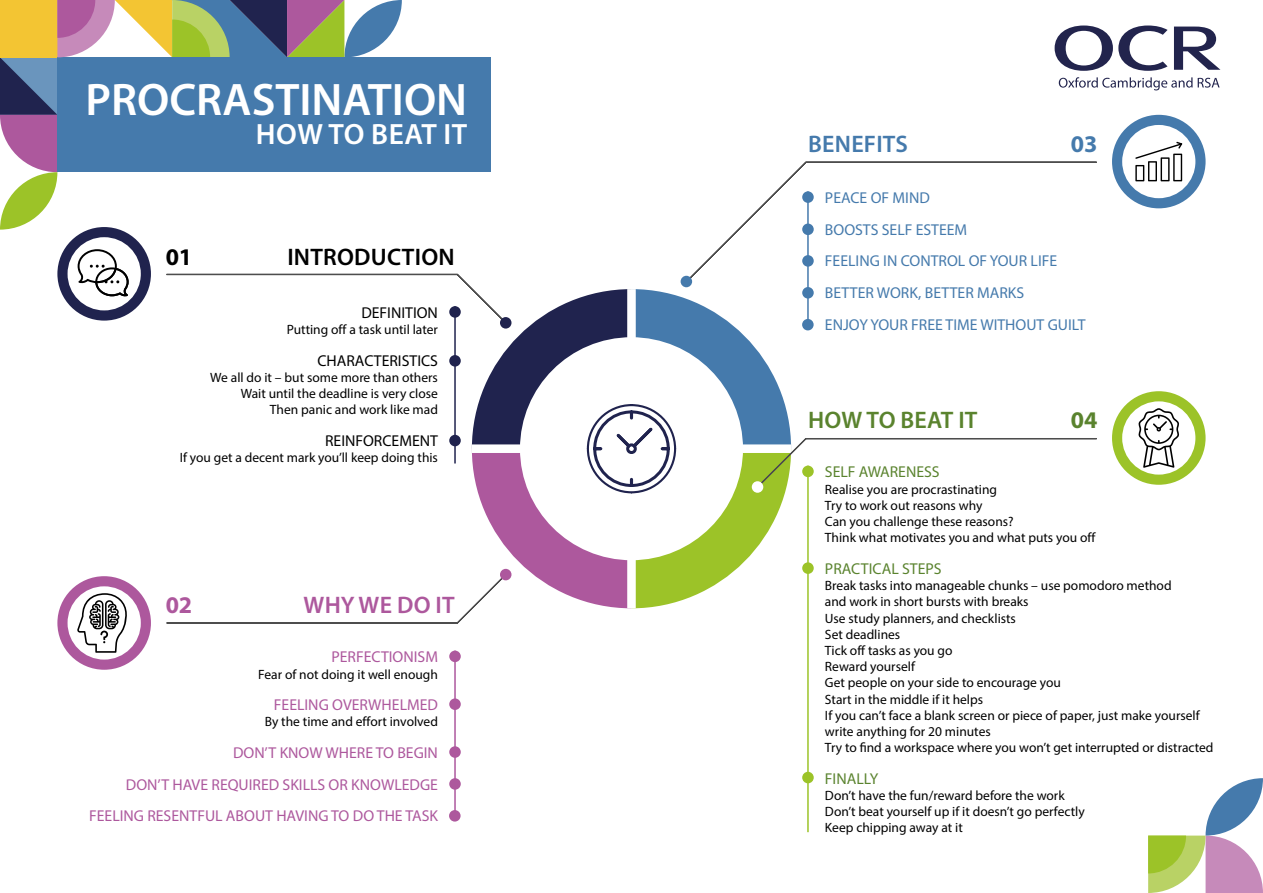
<style>
.page{position:relative;width:1263px;height:893px;background:#fff}
.page>*{position:absolute;margin:0;border:0;box-sizing:border-box;transform-origin:0 0}
.t1{font:600 45.75px "Myriad Pro";color:#fff}
.Subhead{font:600 29.4px "Myriad Pro";letter-spacing:.02em;color:#fff}
.S2{font:600 24px "Myriad Pro";letter-spacing:.01em;color:#000}
.S2-2{font:600 24px "Myriad Pro";letter-spacing:.01em;color:#5a832e}
.S2-3{font:600 24px "Myriad Pro";letter-spacing:.01em;color:#ad589d}
.S2-4{font:600 24px "Myriad Pro";letter-spacing:.01em;color:#457aac}
.S2-5{font:700 24px "Myriad Pro";color:#457aac}
.S2-6{font:700 24px "Myriad Pro";color:#000}
.S2-7{font:700 24px "Myriad Pro";color:#ad589d}
.S2-8{font:700 24px "Myriad Pro";color:#5a832e}
.S3_3mm{font:15.75px "Myriad Pro";color:#457aac}
.S3_3mm-2{font:15.75px "Myriad Pro";color:#ad589d}
.S3{font:15.75px "Myriad Pro";color:#000}
.S3-2{font:15.75px "Myriad Pro";color:#5a832e}
.S3-3{font:15.75px "Myriad Pro";color:#ad589d}
.Body_Text{font:13.5px/16.2px "Myriad Pro";color:#000}
.Body_Text_3mm{font:13.5px "Myriad Pro";color:#000}
</style>
<div class="page">
<svg style="left:1059px;top:77px;width:133px;height:13px"></svg>
<svg style="left:1198px;top:78px;width:21px;height:10px"></svg>
<svg style="left:1174px;top:27px;width:46px;height:43px"></svg>
<svg style="left:1054px;top:26px;width:113px;height:45px"></svg>
<div style="left:57px;top:57px;width:434px;height:115px;background:#457aac"></div>
<svg style="left:0;top:0;width:402px;height:230px"></svg>
<svg style="left:1148px;top:778px;width:115px;height:115px"></svg>
<svg style="left:694px;top:161px;width:403px;height:112px"></svg>
<hr style="left:454px;top:651px;width:2px;height:170px;background:#ad589d">
<div style="left:449px;top:651px;width:12px;height:11px;background:#ad589d;border-radius:50%"></div>
<div style="left:449px;top:698px;width:12px;height:12px;background:#ad589d;border-radius:50%"></div>
<div style="left:449px;top:746px;width:12px;height:12px;background:#ad589d;border-radius:50%"></div>
<div style="left:449px;top:778px;width:12px;height:12px;background:#ad589d;border-radius:50%"></div>
<div style="left:449px;top:810px;width:12px;height:12px;background:#ad589d;border-radius:50%"></div>
<hr style="left:807px;top:191px;width:2px;height:139px;background:#457aac">
<div style="left:802px;top:191px;width:12px;height:12px;background:#457aac;border-radius:50%"></div>
<div style="left:802px;top:224px;width:12px;height:11px;background:#457aac;border-radius:50%"></div>
<div style="left:802px;top:255px;width:12px;height:12px;background:#457aac;border-radius:50%"></div>
<hr style="left:807px;top:466px;width:2px;height:366px;background:#9cc328">
<div style="left:802px;top:772px;width:12px;height:11px;background:#9cc328;border-radius:50%"></div>
<div style="left:1112px;top:115px;width:93px;height:93px;background:#457aac;border-radius:50%"></div>
<div style="left:1122px;top:125px;width:73px;height:73px;background:#fff;border-radius:50%"></div>
<svg style="left:1135px;top:142px;width:47px;height:39px"></svg>
<div style="left:57px;top:576px;width:94px;height:94px;background:#ad589d;border-radius:50%"></div>
<div style="left:68px;top:586px;width:73px;height:74px;background:#fff;border-radius:50%"></div>
<svg style="left:77px;top:593px;width:50px;height:60px"></svg>
<div style="left:57px;top:227px;width:94px;height:94px;background:#20234e;border-radius:50%"></div>
<div style="left:68px;top:237px;width:73px;height:73px;background:#fff;border-radius:50%"></div>
<svg style="left:78px;top:249px;width:51px;height:48px"></svg>
<div style="left:1112px;top:391px;width:93px;height:94px;background:#9cc328;border-radius:50%"></div>
<div style="left:1122px;top:401px;width:73px;height:74px;background:#fff;border-radius:50%"></div>
<svg style="left:1138px;top:408px;width:41px;height:60px"></svg>
<svg style="left:166px;top:273px;width:931px;height:351px"></svg>
<p class="t1" style="left:85px;top:71px;width:383px">PROCRASTINATION</p>
<h1 class="Subhead" style="left:256px;top:116px;width:213px">HOW TO BEAT IT</h1>
<h2 class="S2-6" style="left:166px;top:241px;width:28px">01</h2>
<h2 class="S2" style="left:287px;top:241px;width:169px">INTRODUCTION</h2>
<h3 class="S3" style="left:361px;top:303px;width:78px">DEFINITION</h3>
<p class="Body_Text_3mm" style="left:287px;top:321px;width:153px">Putting off a task until later</p>
<h3 class="S3" style="left:317px;top:351px;width:122px">CHARACTERISTICS</h3>
<p class="Body_Text" style="left:210px;top:369px;width:229px">We all do it – but some more than others</p>
<p class="Body_Text" style="left:241px;top:385px;width:199px">Wait until the deadline is very close</p>
<p class="Body_Text_3mm" style="left:270px;top:402px;width:170px">Then panic and work like mad</p>
<h3 class="S3" style="left:325px;top:431px;width:114px">REINFORCEMENT</h3>
<p class="Body_Text_3mm" style="left:180px;top:449px;width:260px">If you get a decent mark you’ll keep doing this</p>
<h2 class="S2-7" style="left:166px;top:590px;width:28px">02</h2>
<h2 class="S2-3" style="left:304px;top:590px;width:153px">WHY WE DO IT</h2>
<h3 class="S3-3" style="left:331px;top:647px;width:108px">PERFECTIONISM</h3>
<p class="Body_Text_3mm" style="left:258px;top:666px;width:181px">Fear of not doing it well enough</p>
<h3 class="S3-3" style="left:274px;top:695px;width:166px">FEELING OVERWHELMED</h3>
<p class="Body_Text_3mm" style="left:265px;top:714px;width:175px">By the time and effort involved</p>
<h3 class="S3_3mm-2" style="left:233px;top:743px;width:206px">DON’T KNOW WHERE TO BEGIN</h3>
<h3 class="S3_3mm-2" style="left:126px;top:775px;width:314px">DON’T HAVE REQUIRED SKILLS OR KNOWLEDGE</h3>
<h3 class="S3_3mm-2" style="left:89px;top:806px;width:350px">FEELING RESENTFUL ABOUT HAVING TO DO THE TASK</h3>
<h2 class="S2-4" style="left:808px;top:129px;width:101px">BENEFITS</h2>
<h2 class="S2-5" style="left:1071px;top:129px;width:28px">03</h2>
<h3 class="S3_3mm" style="left:825px;top:188px;width:106px">PEACE OF MIND</h3>
<h3 class="S3_3mm" style="left:825px;top:220px;width:144px">BOOSTS SELF ESTEEM</h3>
<h3 class="S3_3mm" style="left:825px;top:251px;width:234px">FEELING IN CONTROL OF YOUR LIFE</h3>
<h3 class="S3_3mm" style="left:825px;top:283px;width:201px">BETTER WORK, BETTER MARKS</h3>
<h3 class="S3_3mm" style="left:825px;top:315px;width:262px">ENJOY YOUR FREE TIME WITHOUT GUILT</h3>
<h2 class="S2-2" style="left:808px;top:405px;width:171px">HOW TO BEAT IT</h2>
<h2 class="S2-8" style="left:1071px;top:405px;width:28px">04</h2>
<h3 class="S3-2" style="left:825px;top:462px;width:116px">SELF AWARENESS</h3>
<p class="Body_Text" style="left:825px;top:481px;width:174px">Realise you are procrastinating</p>
<p class="Body_Text" style="left:825px;top:497px;width:159px">Try to work out reasons why</p>
<p class="Body_Text" style="left:825px;top:513px;width:190px">Can you challenge these reasons?</p>
<p class="Body_Text" style="left:825px;top:529px;width:272px">Think what motivates you and what puts you off</p>
<h3 class="S3-2" style="left:825px;top:559px;width:118px">PRACTICAL STEPS</h3>
<p class="Body_Text" style="left:825px;top:577px;width:348px">Break tasks into manageable chunks – use pomodoro method</p>
<p class="Body_Text" style="left:825px;top:593px;width:205px">and work in short bursts with breaks</p>
<p class="Body_Text" style="left:825px;top:610px;width:192px">Use study planners, and checklists</p>
<p class="Body_Text" style="left:825px;top:626px;width:77px">Set deadlines</p>
<p class="Body_Text" style="left:825px;top:642px;width:129px">Tick off tasks as you go</p>
<p class="Body_Text" style="left:825px;top:658px;width:91px">Reward yourself</p>
<p class="Body_Text" style="left:825px;top:674px;width:237px">Get people on your side to encourage you</p>
<p class="Body_Text" style="left:825px;top:691px;width:160px">Start in the middle if it helps</p>
<p class="Body_Text" style="left:825px;top:707px;width:376px">If you can’t face a blank screen or piece of paper, just make yourself write anything for 20 minutes</p>
<p class="Body_Text" style="left:825px;top:739px;width:390px">Try to find a workspace where you won’t get interrupted or distracted</p>
<h3 class="S3-2" style="left:825px;top:769px;width:55px">FINALLY</h3>
<p class="Body_Text" style="left:825px;top:787px;width:241px">Don’t have the fun/reward before the work</p>
<p class="Body_Text" style="left:825px;top:803px;width:261px">Don’t beat yourself up if it doesn’t go perfectly</p>
<p class="Body_Text" style="left:825px;top:819px;width:139px">Keep chipping away at it</p>
</div>
